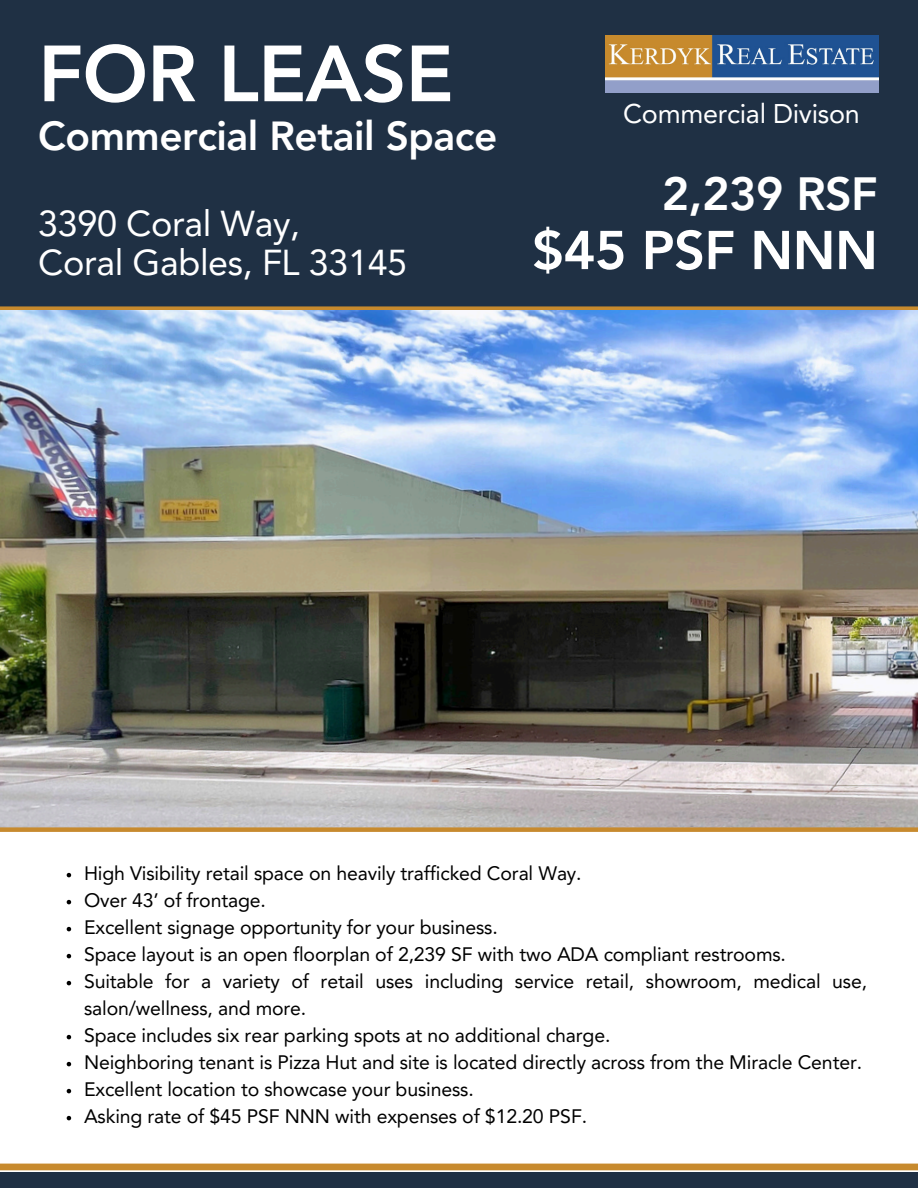
<style>
.page{position:relative;width:918px;height:1188px;background:#fff}
.page>*{position:absolute;margin:0;border:0;box-sizing:border-box;transform-origin:0 0}
.t1{font:800 78.6px "Avenir LT Pro";letter-spacing:-.01em;color:#fff}
.t2{font:800 54px "Avenir LT Pro";letter-spacing:-.01em;color:#fff}
.t3{font:800 46.5px "Avenir LT Pro";letter-spacing:-.01em;color:#fff}
.t4{font:800 40.5px "Avenir LT Pro";letter-spacing:-.01em;color:#fff}
.t5{font:36px/39.3px "Avenir LT Pro";letter-spacing:-.01em;color:#fff}
.t6{font:27px "Avenir LT Pro";letter-spacing:-.01em;color:#fff}
.t7{font:19.5px/27px "Avenir LT Pro";letter-spacing:-.01em;color:#000}
</style>
<div class="page">
<div style="left:0;top:0;width:918px;height:306px;background:#1f3044"></div>
<img style="left:605px;top:36px;width:273px;height:56px">
<div style="left:0;top:306px;width:918px;height:5px;background:#c78a2e"></div>
<img style="left:0;top:311px;width:918px;height:516px">
<svg style="left:67px;top:873px;width:4px;height:4px"></svg>
<svg style="left:67px;top:900px;width:4px;height:4px"></svg>
<svg style="left:67px;top:927px;width:4px;height:4px"></svg>
<svg style="left:67px;top:954px;width:4px;height:4px"></svg>
<svg style="left:67px;top:981px;width:4px;height:4px"></svg>
<svg style="left:67px;top:1035px;width:4px;height:4px"></svg>
<svg style="left:67px;top:1062px;width:4px;height:4px"></svg>
<svg style="left:67px;top:1089px;width:4px;height:4px"></svg>
<svg style="left:67px;top:1116px;width:4px;height:4px"></svg>
<div style="left:0;top:827px;width:918px;height:5px;background:#c78a2e"></div>
<div style="left:0;top:1172px;width:918px;height:16px;background:#1f3044"></div>
<div style="left:0;top:1164px;width:918px;height:6px;background:#c78a2e"></div>
<h6 class="t1" style="left:38px;top:42px;width:417px">FOR LEASE</h6>
<h3 class="t4" style="left:38px;top:120px;width:461px">Commercial Retail Space</h3>
<p class="t5" style="left:38px;top:207px;width:371px">3390 Coral Way,<br>Coral Gables, FL 33145</p>
<h5 class="t6" style="left:623px;top:102px;width:238px">Commercial Divison</h5>
<h2 class="t3" style="left:662px;top:175px;width:218px">2,239 RSF</h2>
<h4 class="t2" style="left:532px;top:228px;width:347px">$45 PSF NNN</h4>
<p class="t7" style="left:84px;top:861px;width:499px">High Visibility retail space on heavily trafficked Coral Way.</p>
<p class="t7" style="left:84px;top:888px;width:183px">Over 43’ of frontage.</p>
<p class="t7" style="left:84px;top:915px;width:415px">Excellent signage opportunity for your business.</p>
<p class="t7" style="left:84px;top:942px;width:704px">Space layout is an open floorplan of 2,239 SF with two ADA compliant restrooms.</p>
<p class="t7" style="left:84px;top:969px;width:785px">Suitable for a variety of retail uses including service retail, showroom, medical use, salon/wellness, and more.</p>
<p class="t7" style="left:84px;top:1023px;width:528px">Space includes six rear parking spots at no additional charge.</p>
<p class="t7" style="left:84px;top:1050px;width:780px">Neighboring tenant is Pizza Hut and site is located directly across from the Miracle Center.</p>
<p class="t7" style="left:84px;top:1077px;width:391px">Excellent location to showcase your business.</p>
<p class="t7" style="left:84px;top:1104px;width:505px">Asking rate of $45 PSF NNN with expenses of $12.20 PSF.</p>
</div>
